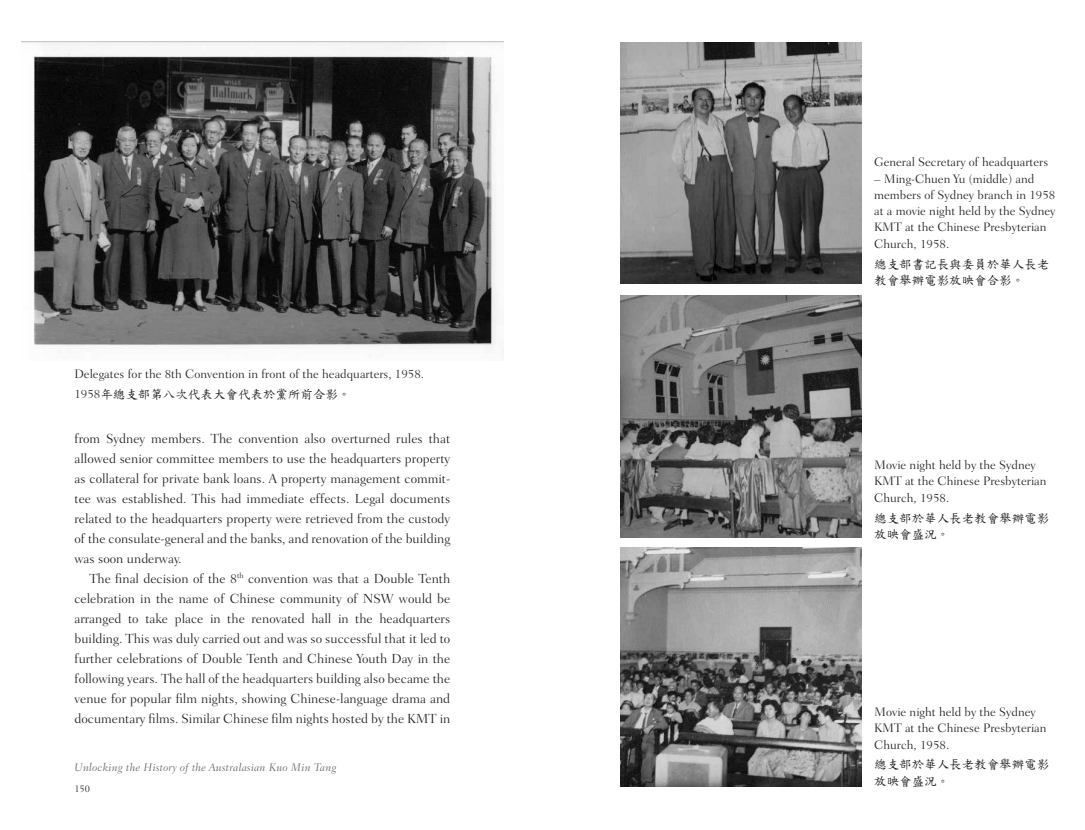
<style>
.page{position:relative;width:1085px;height:830px;background:#fff}
.page>*{position:absolute;margin:0;border:0;box-sizing:border-box;transform-origin:0 0}
.t1{font:300 13.38px/20px "Fairfield LH";color:#231f20;text-align:justify}
.t2{font:300 12.5px/16.2px "Fairfield LH";color:#231f20}
.t3{font:12.5px/16.2px "DF Kai Shu SB Estd BF";color:#231f20}
.t4{font:italic 300 11.25px "Fairfield LH";letter-spacing:.02em;color:#5f6062}
.t5{font:300 10px "Fairfield LH";color:#231f20}
.s1{font-family:"Fairfield LH";font-weight:300}
</style>
<div class="page">
<img style="left:21px;top:41px;width:482px;height:315px">
<img style="left:620px;top:43px;width:241px;height:241px">
<img style="left:620px;top:296px;width:241px;height:241px">
<img style="left:620px;top:547px;width:241px;height:238px">
<p class="t2" style="left:74px;top:366px;width:351px">Delegates for the 8th Convention in front of the headquarters, 1958.</p>
<p class="t3" style="left:74px;top:386px;width:277px"><span class="s1">1958</span>年總支部第八次代表大會代表於黨所前合影。</p>
<p class="t1" style="left:74px;top:428px;width:377px">from Sydney members. The convention also overturned rules that allowed senior committee members to use the headquarters property as collateral for private bank loans. A property management commit&shy;tee was established. This had immediate effects. Legal documents related to the headquarters property were retrieved from the custody of the consulate-general and the banks, and renovation of the building was soon underway.</p>
<p class="t1" style="left:74px;top:568px;width:377px;text-indent:15px">The final decision of the 8<sup>th</sup> convention was that a Double Tenth celebration in the name of Chinese community of NSW would be arranged to take place in the renovated hall in the headquarters building. This was duly carried out and was so successful that it led to further celebrations of Double Tenth and Chinese Youth Day in the following years. The hall of the headquarters building also became the venue for popular film nights, showing Chinese-language drama and documentary films. Similar Chinese film nights hosted by the KMT in</p>
<p class="t4" style="left:74px;top:760px;width:263px">Unlocking the History of the Australasian Kuo Min Tang</p>
<p class="t5" style="left:74px;top:782px;width:17px">150</p>
<p class="t2" style="left:874px;top:154px;width:176px">General Secretary of headquarters</p>
<p class="t2" style="left:874px;top:170px;width:183px">– Ming-Chuen Yu (middle) and members of Sydney branch in 1958 at a movie night held by the Sydney<br>KMT at the Chinese Presbyterian<br>Church, 1958.</p>
<p class="t3" style="left:874px;top:255px;width:176px">總支部書記長與委員於華人長老教會舉辦電影放映會合影。</p>
<p class="t2" style="left:874px;top:457px;width:174px">Movie night held by the Sydney<br>KMT at the Chinese Presbyterian<br>Church, 1958.</p>
<p class="t3" style="left:874px;top:509px;width:176px">總支部於華人長老教會舉辦電影放映會盛況。</p>
<p class="t2" style="left:874px;top:703px;width:174px">Movie night held by the Sydney<br>KMT at the Chinese Presbyterian<br>Church, 1958.</p>
<p class="t3" style="left:874px;top:756px;width:176px">總支部於華人長老教會舉辦電影放映會盛況。</p>
</div>
